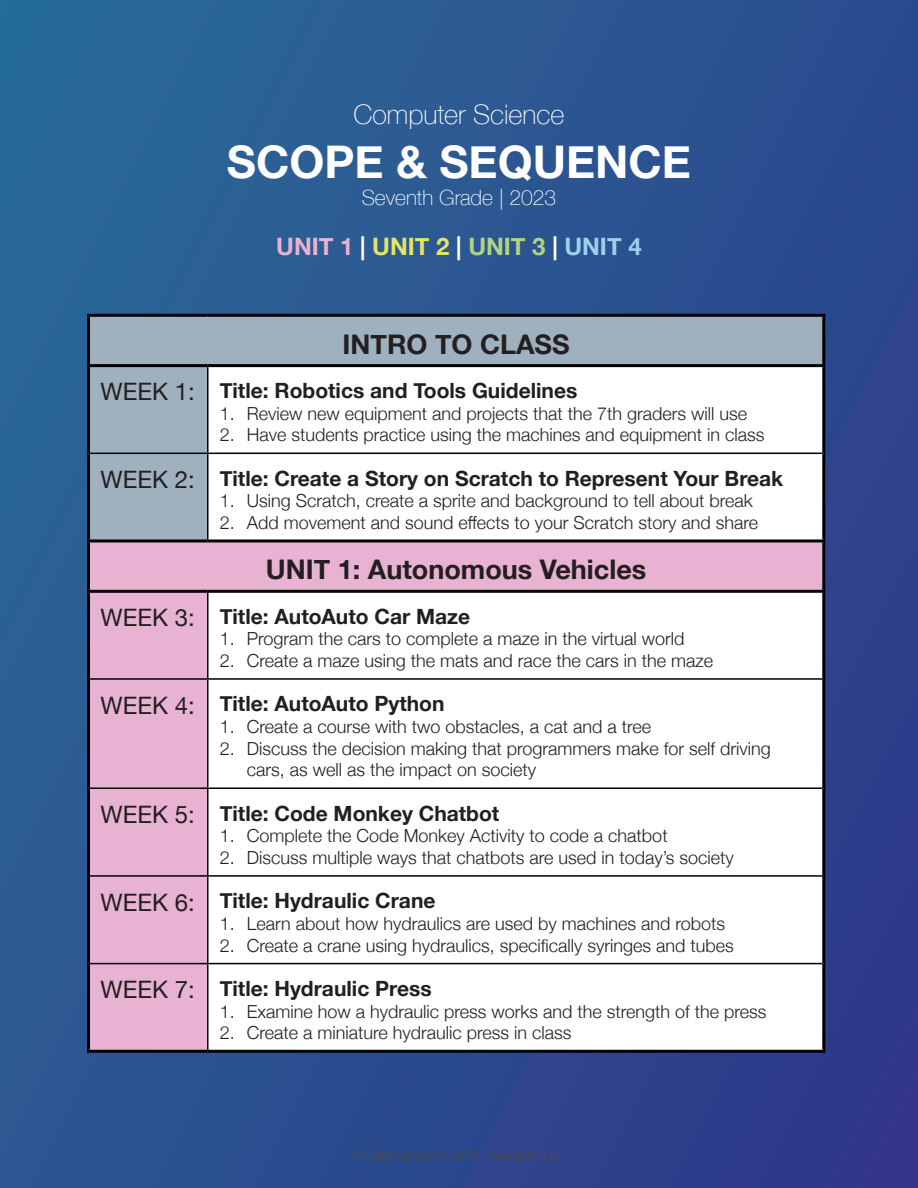
<style>
.page{position:relative;width:918px;height:1188px;background:#fff}
.page>*{position:absolute;margin:0;border:0;box-sizing:border-box;transform-origin:0 0}
.t1{font:700 45px "Helvetica Neue";color:#fff}
.t2{font:700 27px "Helvetica Neue";color:#231f20}
.t3{font:100 27px "Helvetica Neue";color:#fff}
.t4{font:700 24px "Helvetica Neue";color:#e8b3d2}
.t5{font:700 21px "Helvetica Neue";color:#231f20}
.t6{font:100 21px "Helvetica Neue";color:#fff}
.t7{font:300 18px/21.6px "Helvetica Neue";color:#231f20}
.t8{font:12px "Helvetica Neue";color:#4b4c4c}
.s1{color:#fff}
.s2{color:#e6e465}
.s3{color:#b0d57e}
.s4{color:#9cd1ea}
.s5{font-weight:400;font-size:24px}
</style>
<div class="page">
<div style="left:0;top:0;width:918px;height:1188px;background:linear-gradient(to right,#2a6496,#2d428c)"></div>
<div style="left:90px;top:317px;width:732px;height:222px;background:#9fb0bf"></div>
<svg style="left:208px;top:367px;width:614px;height:172px"></svg>
<svg style="left:90px;top:542px;width:732px;height:508px"></svg>
<hr style="left:87px;top:367px;width:3px;height:86px;background:#000">
<hr style="left:822px;top:367px;width:3px;height:86px;background:#000">
<hr style="left:87px;top:453px;width:3px;height:86px;background:#000">
<hr style="left:822px;top:453px;width:3px;height:86px;background:#000">
<hr style="left:87px;top:593px;width:3px;height:86px;background:#000">
<hr style="left:822px;top:593px;width:3px;height:86px;background:#000">
<hr style="left:87px;top:679px;width:3px;height:109px;background:#000">
<hr style="left:822px;top:679px;width:3px;height:109px;background:#000">
<hr style="left:87px;top:788px;width:3px;height:88px;background:#000">
<hr style="left:822px;top:788px;width:3px;height:88px;background:#000">
<hr style="left:87px;top:876px;width:3px;height:88px;background:#000">
<hr style="left:822px;top:876px;width:3px;height:88px;background:#000">
<hr style="left:87px;top:964px;width:3px;height:86px;background:#000">
<hr style="left:822px;top:964px;width:3px;height:86px;background:#000">
<hr style="left:87px;top:1050px;width:121px;height:3px;background:#000">
<hr style="left:208px;top:1050px;width:617px;height:3px;background:#000">
<hr style="left:207px;top:367px;width:1px;height:86px;background:#000">
<hr style="left:90px;top:453px;width:118px;height:1px;background:#000">
<hr style="left:208px;top:453px;width:614px;height:1px;background:#000">
<hr style="left:207px;top:454px;width:1px;height:85px;background:#000">
<hr style="left:207px;top:593px;width:1px;height:85px;background:#000">
<hr style="left:90px;top:678px;width:118px;height:2px;background:#000">
<hr style="left:208px;top:678px;width:614px;height:2px;background:#000">
<hr style="left:207px;top:680px;width:1px;height:107px;background:#000">
<hr style="left:90px;top:787px;width:118px;height:2px;background:#000">
<hr style="left:208px;top:787px;width:614px;height:2px;background:#000">
<hr style="left:207px;top:789px;width:1px;height:86px;background:#000">
<hr style="left:90px;top:875px;width:118px;height:2px;background:#000">
<hr style="left:208px;top:875px;width:614px;height:2px;background:#000">
<hr style="left:207px;top:877px;width:1px;height:86px;background:#000">
<hr style="left:90px;top:963px;width:118px;height:1px;background:#000">
<hr style="left:208px;top:963px;width:614px;height:1px;background:#000">
<hr style="left:207px;top:964px;width:1px;height:86px;background:#000">
<hr style="left:87px;top:314px;width:121px;height:3px;background:#000">
<hr style="left:87px;top:317px;width:3px;height:47px;background:#000">
<hr style="left:208px;top:314px;width:617px;height:3px;background:#000">
<hr style="left:822px;top:317px;width:3px;height:47px;background:#000">
<hr style="left:87px;top:364px;width:121px;height:3px;background:#000">
<hr style="left:208px;top:364px;width:617px;height:3px;background:#000">
<hr style="left:87px;top:539px;width:121px;height:3px;background:#000">
<hr style="left:87px;top:542px;width:3px;height:48px;background:#000">
<hr style="left:208px;top:539px;width:617px;height:3px;background:#000">
<hr style="left:822px;top:542px;width:3px;height:48px;background:#000">
<hr style="left:87px;top:590px;width:121px;height:3px;background:#000">
<hr style="left:208px;top:590px;width:617px;height:3px;background:#000">
<h2 class="t3" style="left:353px;top:94px;width:213px">Computer Science</h2>
<h1 class="t1" style="left:227px;top:127px;width:466px">SCOPE &amp; SEQUENCE</h1>
<p class="t6" style="left:362px;top:182px;width:196px">Seventh Grade | 2023</p>
<h3 class="t4" style="left:276px;top:228px;width:367px">UNIT 1 <span class="s1">|</span> <span class="s2">UNIT 2</span> <span class="s1">|</span> <span class="s3">UNIT 3</span> <span class="s1">|</span> <span class="s4">UNIT 4</span></h3>
<h2 class="t2" style="left:343px;top:323px;width:229px">INTRO TO CLASS</h2>
<p class="t5" style="left:100px;top:374px;width:478px"><span class="s5">WEEK 1:</span> Title: Robotics and Tools Guidelines</p>
<p class="t7" style="left:220px;top:401px;width:529px">1. Review new equipment and projects that the 7th graders will use</p>
<p class="t7" style="left:220px;top:423px;width:546px">2. Have students practice using the machines and equipment in class</p>
<p class="t5" style="left:100px;top:462px;width:684px"><span class="s5">WEEK 2:</span> Title: Create a Story on Scratch to Represent Your Break</p>
<p class="t7" style="left:220px;top:489px;width:535px">1. Using Scratch, create a sprite and background to tell about break</p>
<p class="t7" style="left:220px;top:510px;width:540px">2. Add movement and sound effects to your Scratch story and share</p>
<h2 class="t2" style="left:266px;top:548px;width:382px">UNIT 1: Autonomous Vehicles</h2>
<p class="t5" style="left:100px;top:600px;width:371px"><span class="s5">WEEK 3:</span> Title: AutoAuto Car Maze</p>
<p class="t7" style="left:220px;top:627px;width:466px">1. Program the cars to complete a maze in the virtual world</p>
<p class="t7" style="left:220px;top:648px;width:495px">2. Create a maze using the mats and race the cars in the maze</p>
<p class="t5" style="left:100px;top:687px;width:346px"><span class="s5">WEEK 4:</span> Title: AutoAuto Python</p>
<p class="t7" style="left:220px;top:715px;width:433px">1. Create a course with two obstacles, a cat and a tree</p>
<p class="t7" style="left:247px;top:736px;width:526px;text-indent:-27px">2. Discuss the decision making that programmers make for self driving cars, as well as the impact on society</p>
<p class="t5" style="left:100px;top:797px;width:400px"><span class="s5">WEEK 5:</span> Title: Code Monkey Chatbot</p>
<p class="t7" style="left:220px;top:824px;width:449px">1. Complete the Code Monkey Activity to code a chatbot</p>
<p class="t7" style="left:220px;top:845px;width:516px">2. Discuss multiple ways that chatbots are used in today’s society</p>
<p class="t5" style="left:100px;top:884px;width:337px"><span class="s5">WEEK 6:</span> Title: Hydraulic Crane</p>
<p class="t7" style="left:220px;top:911px;width:507px">1. Learn about how hydraulics are used by machines and robots</p>
<p class="t7" style="left:220px;top:933px;width:516px">2. Create a crane using hydraulics, specifically syringes and tubes</p>
<p class="t5" style="left:100px;top:972px;width:333px"><span class="s5">WEEK 7:</span> Title: Hydraulic Press</p>
<p class="t7" style="left:220px;top:999px;width:548px">1. Examine how a hydraulic press works and the strength of the press</p>
<p class="t7" style="left:220px;top:1021px;width:353px">2. Create a miniature hydraulic press in class</p>
<p class="t8" style="left:353px;top:1146px;width:214px">© Copyright 2017-2023 - ReadyAI, LLC</p>
</div>
